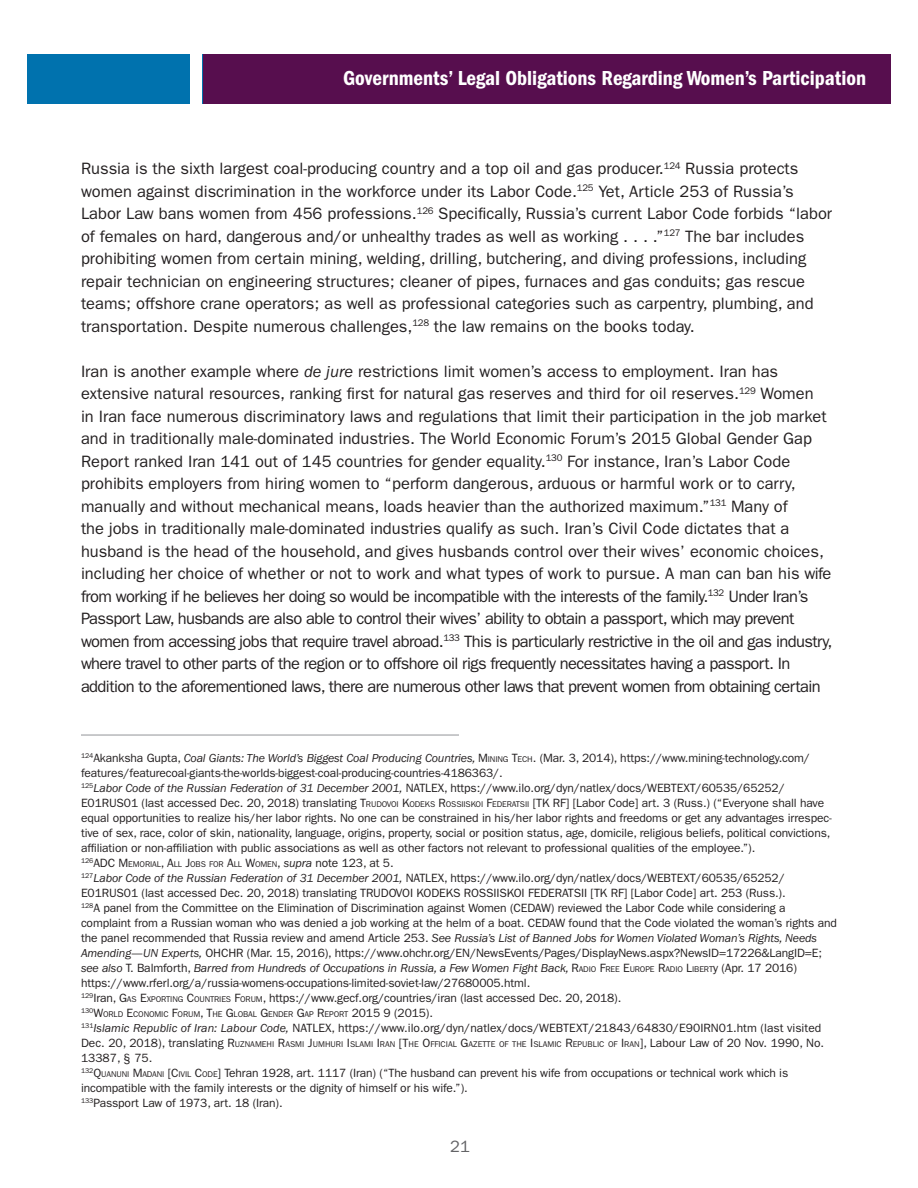
<style>
.page{position:relative;width:918px;height:1188px;background:#fff}
.page>*{position:absolute;margin:0;border:0;box-sizing:border-box;transform-origin:0 0}
.t1{font:600 condensed 21px "Franklin Gothic";color:#fff}
.t2{font:16.5px/22.5px "Franklin Gothic";color:#231f20}
.t3{font:16.5px "Franklin Gothic";color:#636366}
.t4{font:12px/15px "Franklin Gothic";letter-spacing:-.01em;color:#231f20}
.t5{font:8.4px "Franklin Gothic";color:#231f20}
.s1{font-style:italic}
.s2{font-style:inherit}
.s3{font-size:8.4px}
.s4{font-size:12px}
.s5{font-style:italic;font-size:12px}
</style>
<div class="page">
<hr style="left:81px;top:735px;width:378px;height:1px;background:#939598">
<div style="left:27px;top:54px;width:162px;height:50px;background:#0072ae"></div>
<div style="left:203px;top:54px;width:688px;height:50px;background:#570e4e"></div>
<p class="t1" style="left:343px;top:66px;width:524px">Governments’ Legal Obligations Regarding Women’s Participation</p>
<p class="t2" style="left:81px;top:158px;width:753px">Russia is the sixth largest coal-producing country and a top oil and gas producer.<sup>124</sup> Russia protects women against discrimination in the workforce under its Labor Code.<sup>125</sup> Yet, Article 253 of Russia’s Labor Law bans women from 456 professions.<sup>126</sup> Specifically, Russia’s current Labor Code forbids “labor of females on hard, dangerous and/or unhealthy trades as well as working . . . .”<sup>127</sup> The bar includes prohibiting women from certain mining, welding, drilling, butchering, and diving professions, including repair technician on engineering structures; cleaner of pipes, furnaces and gas conduits; gas rescue teams; offshore crane operators; as well as professional categories such as carpentry, plumbing, and transportation. Despite numerous challenges,<sup>128</sup> the law remains on the books today.</p>
<p class="t2" style="left:81px;top:360px;width:753px">Iran is another example where <span class="s1">de jure</span> restrictions limit women’s access to employment. Iran has extensive natural resources, ranking first for natural gas reserves and third for oil reserves.<sup>129</sup> Women<br>in Iran face numerous discriminatory laws and regulations that limit their participation in the job market and in traditionally male-dominated industries. The World Economic Forum’s 2015 Global Gender Gap Report ranked Iran 141 out of 145 countries for gender equality.<sup>130</sup> For instance, Iran’s Labor Code prohibits employers from hiring women to “perform dangerous, arduous or harmful work or to carry, manually and without mechanical means, loads heavier than the authorized maximum.”<sup>131</sup> Many of<br>the jobs in traditionally male-dominated industries qualify as such. Iran’s Civil Code dictates that a husband is the head of the household, and gives husbands control over their wives’ economic choices, including her choice of whether or not to work and what types of work to pursue. A man can ban his wife from working if he believes her doing so would be incompatible with the interests of the family.<sup>132</sup> Under Iran’s Passport Law, husbands are also able to control their wives’ ability to obtain a passport, which may prevent women from accessing jobs that require travel abroad.<sup>133</sup> This is particularly restrictive in the oil and gas industry, where travel to other parts of the region or to offshore oil rigs frequently necessitates having a passport. In addition to the aforementioned laws, there are numerous other laws that prevent women from obtaining certain</p>
<p class="t4" style="left:81px;top:750px;width:731px"><sup>124</sup>Akanksha Gupta, <span class="s1">Coal Giants: The World’s Biggest Coal Producing Countries,</span> <span class="s2">M</span><span class="s3">INING</span> <span class="s2">T</span><span class="s3">ECH</span>. (Mar. 3, 2014), https://www.mining-technology.com/ features/featurecoal-giants-the-worlds-biggest-coal-producing-countries-4186363/.</p>
<p class="t4" style="left:81px;top:780px;width:752px"><sup>125</sup><span class="s1">Labor Code of the Russian Federation of 31 December 2001,</span> NATLEX, https://www.ilo.org/dyn/natlex/docs/WEBTEXT/60535/65252/ E01RUS01 (last accessed Dec. 20, 2018) translating <span class="s2">T</span><span class="s3">RUDOVOI</span> <span class="s2">K</span><span class="s3">ODEKS</span> <span class="s2">R</span><span class="s3">OSSIISKOI</span> <span class="s2">F</span><span class="s3">EDERATSII</span> [TK RF] [Labor Code] art. 3 (Russ.) (“Everyone shall have equal opportunities to realize his/her labor rights. No one can be constrained in his/her labor rights and freedoms or get any advantages irrespec&shy;tive of sex, race, color of skin, nationality, language, origins, property, social or position status, age, domicile, religious beliefs, political convictions, affiliation or non-affiliation with public associations as well as other factors not relevant to professional qualities of the employee.”).</p>
<p class="t5" style="left:81px;top:859px;width:314px"><sup>126</sup><span class="s4">ADC M</span>EMORIAL<span class="s4">, A</span>LL <span class="s4">J</span>OBS FOR <span class="s4">A</span>LL <span class="s4">W</span>OMEN<span class="s4">,</span> <span class="s5">supra</span> <span class="s4">note 123, at 5.</span></p>
<p class="t4" style="left:81px;top:870px;width:706px"><sup>127</sup><span class="s1">Labor Code of the Russian Federation of 31 December 2001,</span> NATLEX, https://www.ilo.org/dyn/natlex/docs/WEBTEXT/60535/65252/<br>E01RUS01 (last accessed Dec. 20, 2018) translating TRUDOVOI KODEKS ROSSIISKOI FEDERATSII [TK RF] [Labor Code] art. 253 (Russ.).</p>
<p class="t4" style="left:81px;top:900px;width:758px"><sup>128</sup>A panel from the Committee on the Elimination of Discrimination against Women (CEDAW) reviewed the Labor Code while considering a complaint from a Russian woman who was denied a job working at the helm of a boat. CEDAW found that the Code violated the woman’s rights and the panel recommended that Russia review and amend Article 253. <span class="s1">See Russia’s List of Banned Jobs for Women Violated Woman’s Rights, Needs Amending—UN Experts,</span> OHCHR (Mar. 15, 2016), https://www.ohchr.org/EN/NewsEvents/Pages/DisplayNews.aspx?NewsID=17226&amp;LangID=E; <span class="s1">see also</span> T. Balmforth, <span class="s1">Barred from Hundreds of Occupations in Russia, a Few Women Fight Back,</span> <span class="s2">R</span><span class="s3">ADIO</span> <span class="s2">F</span><span class="s3">REE</span> <span class="s2">E</span> <span class="s3">U ROPE</span> <span class="s2">R</span><span class="s3">ADIO</span> <span class="s2">L</span><span class="s3">IBERT</span>y (Apr. 17 2016) https://www.rferl.org/a/russia-womens-occupations-limited-soviet-law/27680005.html.</p>
<p class="t4" style="left:81px;top:990px;width:542px"><sup>129</sup>Iran, <span class="s2">G</span><span class="s3">AS</span> <span class="s2">E</span><span class="s3">XPORTING</span> <span class="s2">C</span><span class="s3">OU NTRIES</span> <span class="s2">F</span><span class="s3">ORUM</span> , https://www.gecf.org/countries/iran (last accessed Dec. 20, 2018).</p>
<p class="t5" style="left:81px;top:1009px;width:354px"><sup>130</sup><span class="s4">W</span>ORLD <span class="s4">E</span>CONOMIC <span class="s4">F</span>ORUM <span class="s4">, T</span>HE <span class="s4">G</span>LOBAL <span class="s4">G</span>ENDER <span class="s4">G</span>AP <span class="s4">R</span> EPORT <span class="s4">2015 9 (2015).</span></p>
<p class="t4" style="left:81px;top:1020px;width:742px"><sup>131</sup><span class="s1">Islamic Republic of Iran: Labour Code,</span> NATLEX, https://www.ilo.org/dyn/natlex/docs/WEBTEXT/21843/64830/E90IRN01.htm (last visited</p>
<p class="t5" style="left:81px;top:1039px;width:745px"><span class="s4">Dec. 20, 2018), translating</span> <span class="s4">R</span> UZNAM EHI <span class="s4">R</span>ASM I <span class="s4">J</span>UM HU RI <span class="s4">I</span> SLAM I <span class="s4">I</span> RAN <span class="s4">[T</span>HE <span class="s4">O</span>FFICIAL <span class="s4">G</span>AZETTE OF THE <span class="s4">I</span> SLAM IC <span class="s4">R</span> EPU BLIC OF <span class="s4">I</span> RAN<span class="s4">], Labour Law of 20 Nov. 1990, No.</span></p>
<p class="t4" style="left:81px;top:1050px;width:73px">13387, § 75.</p>
<p class="t4" style="left:81px;top:1065px;width:709px"><sup>132</sup><span class="s2">Q</span><span class="s3">UANU NI</span> <span class="s2">M</span><span class="s3">ADANI</span> <span class="s2">[C</span><span class="s3">IVIL</span> <span class="s2">C</span><span class="s3">ODE</span><span class="s2">]</span> Tehran 1928, art. 1117 (Iran) (“The husband can prevent his wife from occupations or technical work which is incompatible with the family interests or the dignity of himself or his wife.”).</p>
<p class="t4" style="left:81px;top:1095px;width:203px"><sup>133</sup>Passport Law of 1973, art. 18 (Iran).</p>
<h2 class="t3" style="left:450px;top:1137px;width:21px">21</h2>
</div>
